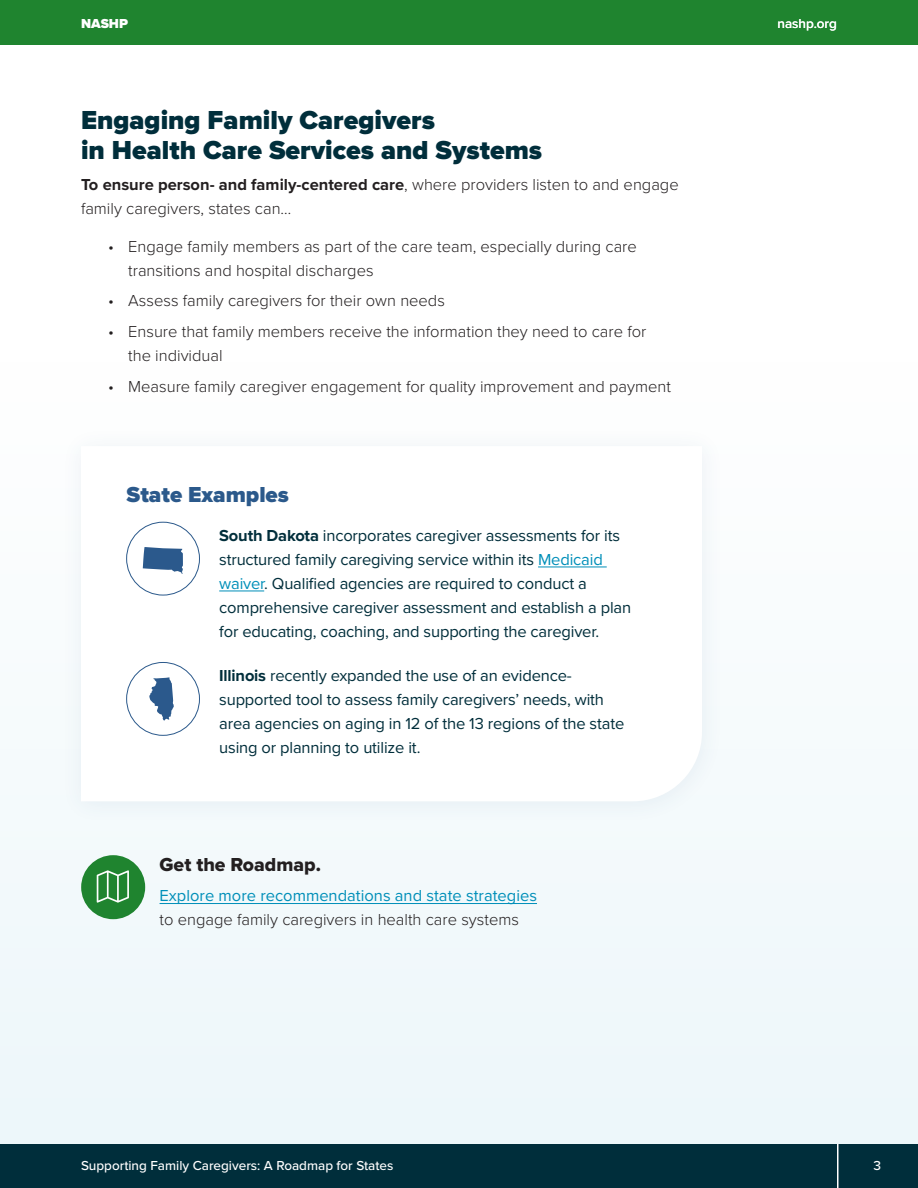
<style>
.page{position:relative;width:918px;height:1188px;background:#fff}
.page>*{position:absolute;margin:0;border:0;box-sizing:border-box;transform-origin:0 0}
.Headling_1{font:900 27px/30px "Proxima Nova";color:#002e3b}
.t1{font:900 22.5px "Proxima Nova";color:#2b598b}
.Body{font:19.5px "Proxima Nova Extrabld";color:#231f20}
.Key_Findings{font:16.5px/24px "Proxima Nova";letter-spacing:-.01em;color:#002e3b}
.Body-2{font:300 16.5px/24px "Proxima Nova";color:#231f20}
.Body-3{font:16.5px/24px "Proxima Nova";color:#008fb9}
.t2{font:500 13.5px "Proxima Nova";color:#fff}
.t3{font:900 13.5px "Proxima Nova";color:#fff}
.s1{font-weight:700}
.s2{color:#008fb9}
.s3{font-weight:300;color:#231f20}
</style>
<div class="page">
<div style="left:0;top:0;width:918px;height:45px;background:#1f842f"></div>
<div style="left:0;top:1143px;width:918px;height:45px;background:#002e3b"></div>
<hr style="left:837px;top:1141px;width:1px;height:47px;background:#fff">
<div style="left:0;top:362px;width:918px;height:781px;background:#edf7fa"></div>
<div style="left:59px;top:425px;width:666px;height:401px;background:#fff"></div>
<hr style="left:538px;top:567px;width:69px;height:1px;background:#008fb9">
<hr style="left:219px;top:591px;width:45px;height:1px;background:#008fb9">
<hr style="left:160px;top:903px;width:377px;height:1px;background:#008fb9">
<div style="left:81px;top:855px;width:64px;height:64px;background:#1f842f;border-radius:50%"></div>
<svg style="left:97px;top:870px;width:32px;height:33px"></svg>
<div style="left:126px;top:662px;width:74px;height:74px;border:1px solid #2b598b;border-radius:50%"></div>
<svg style="left:149px;top:677px;width:25px;height:43px"></svg>
<div style="left:126px;top:522px;width:74px;height:73px;border:1px solid #2b598b;border-radius:50%"></div>
<svg style="left:143px;top:547px;width:40px;height:27px"></svg>
<p class="t3" style="left:81px;top:13px;width:49px">NASHP</p>
<p class="t2" style="left:777px;top:13px;width:61px">nashp.org</p>
<p class="Headling_1" style="left:81px;top:105px;width:463px">Engaging Family Caregivers<br>in Health Care Services and Systems</p>
<p class="Body-2" style="left:81px;top:172px;width:599px"><span class="s1">To ensure person- and family-centered care</span>, where providers listen to and engage family caregivers, states can…</p>
<p class="Body-2" style="left:128px;top:233px;width:510px;text-indent:-20px">• Engage family members as part of the care team, especially during care transitions and hospital discharges</p>
<p class="Body-2" style="left:108px;top:288px;width:338px">• Assess family caregivers for their own needs</p>
<p class="Body-2" style="left:128px;top:319px;width:520px;text-indent:-20px">• Ensure that family members receive the information they need to care for the individual</p>
<p class="Body-2" style="left:108px;top:373px;width:564px">• Measure family caregiver engagement for quality improvement and payment</p>
<p class="t1" style="left:127px;top:478px;width:164px">State Examples</p>
<p class="Key_Findings" style="left:219px;top:523px;width:414px"><span class="s1">South Dakota</span> incorporates caregiver assessments for its structured family caregiving service within its <span class="s2">Medicaid waiver</span>. Qualified agencies are required to conduct a comprehensive caregiver assessment and establish a plan for educating, coaching, and supporting the caregiver.</p>
<p class="Key_Findings" style="left:219px;top:663px;width:407px"><span class="s1">Illinois</span> recently expanded the use of an evidence&shy;supported tool to assess family caregivers’ needs, with area agencies on aging in 12 of the 13 regions of the state using or planning to utilize it.</p>
<p class="Body" style="left:160px;top:850px;width:163px">Get the Roadmap.</p>
<p class="Body-3" style="left:160px;top:883px;width:379px">Explore more recommendations and state strategies <span class="s3">to engage family caregivers in health care systems</span></p>
<p class="t2" style="left:81px;top:1155px;width:314px">Supporting Family Caregivers: A Roadmap for States</p>
<p class="t2" style="left:874px;top:1155px;width:9px">3</p>
</div>
